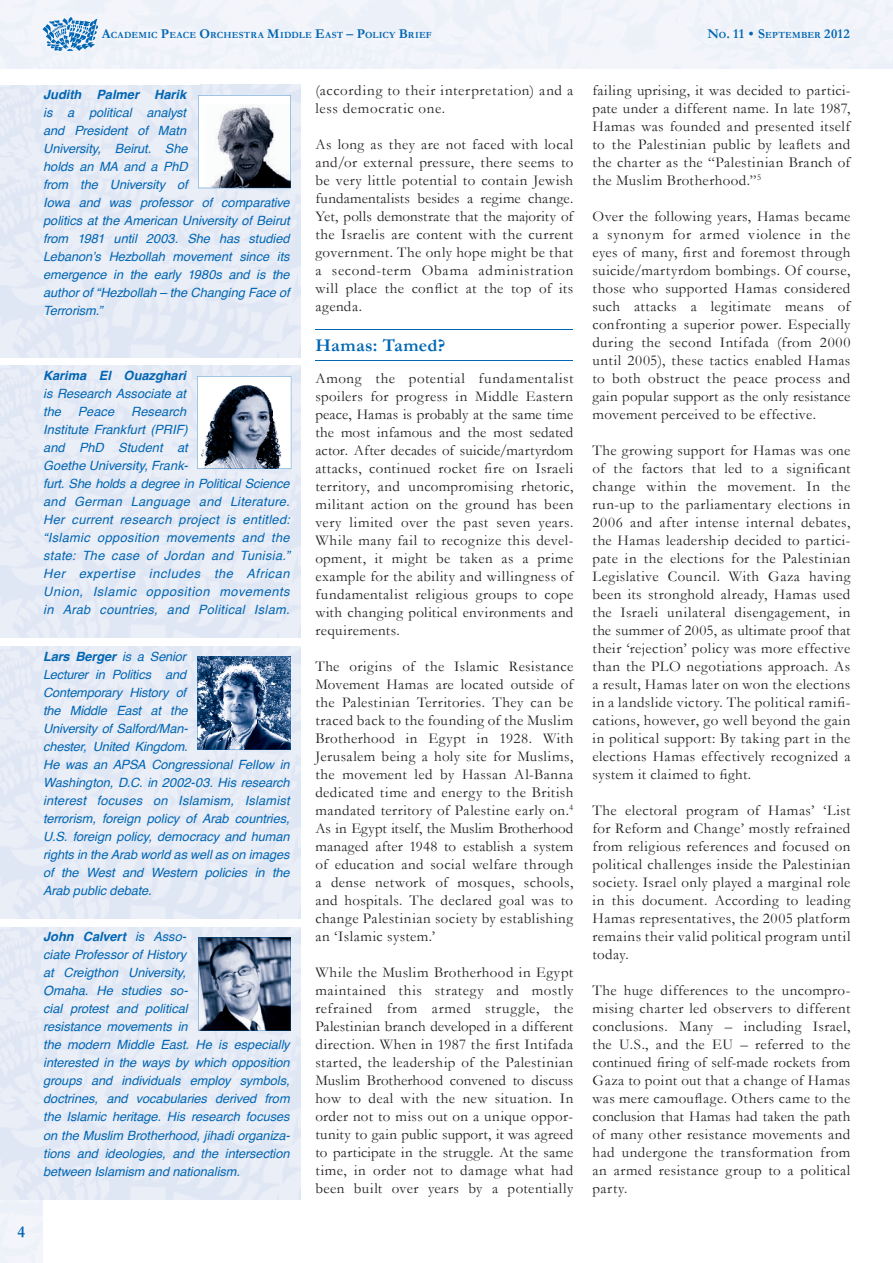
<style>
.page{position:relative;width:893px;height:1263px;background:#fff}
.page>*{position:absolute;margin:0;border:0;box-sizing:border-box;transform-origin:0 0}
.t1{font:700 18px "Garamond";letter-spacing:.02em;color:#0166b3}
.t2{font:700 16.5px "Garamond";color:#0166b3}
.t3{font:15px/18px "Garamond";letter-spacing:.03em;color:#231f20;text-align:justify}
.t4{font:700 13.5px "Garamond";letter-spacing:.025em;color:#0166b3}
.t5{font:italic 12.75px/18px "Helvetica";color:#0166b3}
.t6{font:italic 12.75px/18px "Helvetica";letter-spacing:.025em;color:#0166b3}
.t7{font:italic 700 12.75px "Helvetica";color:#0166b3}
.t8{font:700 9.45px "Garamond";letter-spacing:.025em;color:#0166b3}
.s1{font-size:13.5px}
.s2{font-size:9.45px}
.s3{font-weight:700}
</style>
<div class="page">
<div style="left:578px;top:0;width:315px;height:68px;background:#f2f4fa"></div>
<svg style="left:43px;top:17px;width:55px;height:35px"></svg>
<div style="left:0;top:176px;width:200px;height:181px;background:#e7ecf6"></div>
<div style="left:0;top:456px;width:200px;height:182px;background:#e7ecf6"></div>
<div style="left:0;top:646px;width:301px;height:182px;background:#e7ecf6"></div>
<div style="left:0;top:737px;width:200px;height:181px;background:#e7ecf6"></div>
<div style="left:0;top:927px;width:301px;height:181px;background:#e7ecf6"></div>
<div style="left:0;top:1018px;width:200px;height:181px;background:#e7ecf6"></div>
<svg style="left:198px;top:95px;width:93px;height:93px"></svg>
<svg style="left:197px;top:376px;width:94px;height:93px"></svg>
<svg style="left:198px;top:937px;width:93px;height:93px;background:#69778d"></svg>
<svg style="left:197px;top:657px;width:94px;height:93px;background:#517094"></svg>
<hr style="left:315px;top:329px;width:258px;height:1px;background:#0166b3">
<hr style="left:315px;top:330px;width:258px;height:1px;background:#0166b3">
<hr style="left:315px;top:360px;width:258px;height:1px;background:#0166b3">
<hr style="left:315px;top:361px;width:258px;height:1px;background:#0166b3">
<p class="t2" style="left:17px;top:1221px;width:9px">4</p>
<p class="t8" style="left:102px;top:30px;width:331px"><span class="s1">A</span>CADEMIC <span class="s1">P</span>EACE <span class="s1">O</span>RCHESTRA <span class="s1">M</span>IDDLE <span class="s1">E</span>AST <span class="s1">– P</span>OLICY <span class="s1">B</span>RIEF</p>
<p class="t4" style="left:707px;top:26px;width:144px">N<span class="s2">O</span>. 11 • S<span class="s2">EPTEMBER</span> 2012</p>
<p class="t7" style="left:43px;top:84px;width:145px">Judith Palmer Harik</p>
<p class="t5" style="left:43px;top:104px;width:248px">is a political analyst<br>and President of Matn<br>University, Beirut. She<br>holds an MA and a PhD<br>from the University of<br>Iowa and was professor of comparative politics at the American University of Beirut from 1981 until 2003. She has studied<br>Lebanon’s Hezbollah movement since its emergence in the early 1980s and is the author of “Hezbollah – the Changing Face of<br>Terrorism.”</p>
<p class="t7" style="left:43px;top:365px;width:145px">Karima El Ouazghari</p>
<p class="t5" style="left:43px;top:385px;width:144px">is Research Associate at the</p>
<p class="t6" style="left:43px;top:403px;width:248px;text-indent:88px">Research<br>Institute Frankfurt (PRIF)<br>and PhD Student at<br>Goethe University, Frank-<br>furt. She holds a degree in Political Science and German Language and Literature.<br>Her current research project is entitled: “Islamic opposition movements and the state: The case of Jordan and Tunisia.” Her expertise includes the African Union, Islamic opposition movements in Arab countries, and Political Islam.</p>
<p class="t5" style="left:78px;top:403px;width:38px">Peace</p>
<p class="t5" style="left:43px;top:647px;width:248px"><span class="s3">Lars Berger</span> is a Senior<br>Lecturer in Politics and<br>Contemporary History of<br>the Middle East at the<br>University of Salford/Man-<br>chester, United Kingdom.<br>He was an APSA Congressional Fellow in<br>Washington, D.C. in 2002-03. His research interest focuses on Islamism, Islamist terrorism, foreign policy of Arab countries,<br>U.S. foreign policy, democracy and human rights in the Arab world as well as on images of the West and Western policies in the<br>Arab public debate.</p>
<p class="t5" style="left:43px;top:928px;width:248px"><span class="s3">John Calvert</span> is Asso-<br>ciate Professor of History<br>at Creigthon University,<br>Omaha. He studies so-<br>cial protest and political<br>resistance movements in<br>the modern Middle East. He is especially interested in the ways by which opposition groups and individuals employ symbols, doctrines, and vocabularies derived from the Islamic heritage. His research focuses on the Muslim Brotherhood, jihadi organiza&shy;tions and ideologies, and the intersection between Islamism and nationalism.</p>
<p class="t3" style="left:315px;top:81px;width:259px">(according to their interpretation) and a less democratic one.</p>
<p class="t3" style="left:315px;top:135px;width:259px">As long as they are not faced with local and/or external pressure, there seems to be very little potential to contain Jewish fundamentalists besides a regime change.<br>Yet, polls demonstrate that the majority of the Israelis are content with the current government. The only hope might be that a second-term Obama administration will place the conflict at the top of its agenda.</p>
<p class="t1" style="left:315px;top:335px;width:132px">Hamas: Tamed?</p>
<p class="t3" style="left:315px;top:369px;width:259px">Among the potential fundamentalist spoilers for progress in Middle Eastern peace, Hamas is probably at the same time the most infamous and the most sedated actor. After decades of suicide/martyrdom attacks, continued rocket fire on Israeli territory, and uncompromising rhetoric, militant action on the ground has been very limited over the past seven years.<br>While many fail to recognize this devel&shy;opment, it might be taken as a prime example for the ability and willingness of fundamentalist religious groups to cope with changing political environments and requirements.</p>
<p class="t3" style="left:315px;top:657px;width:259px">The origins of the Islamic Resistance Movement Hamas are located outside of the Palestinian Territories. They can be traced back to the founding of the Muslim Brotherhood in Egypt in 1928. With Jerusalem being a holy site for Muslims, the movement led by Hassan Al-Banna dedicated time and energy to the British mandated territory of Palestine early on.<sup>4<br></sup>As in Egypt itself, the Muslim Brotherhood managed after 1948 to establish a system of education and social welfare through a dense network of mosques, schools, and hospitals. The declared goal was to change Palestinian society by establishing an ‘Islamic system.’</p>
<p class="t3" style="left:315px;top:963px;width:259px">While the Muslim Brotherhood in Egypt maintained this strategy and mostly refrained from armed struggle, the Palestinian branch developed in a different direction. When in 1987 the first Intifada started, the leadership of the Palestinian Muslim Brotherhood convened to discuss how to deal with the new situation. In order not to miss out on a unique oppor&shy;tunity to gain public support, it was agreed to participate in the struggle. At the same time, in order not to damage what had been built over years by a potentially</p>
<p class="t3" style="left:592px;top:81px;width:259px">failing uprising, it was decided to partici&shy;pate under a different name. In late 1987, Hamas was founded and presented itself to the Palestinian public by leaflets and the charter as the “Palestinian Branch of the Muslim Brotherhood.”<sup>5</sup></p>
<p class="t3" style="left:592px;top:207px;width:259px">Over the following years, Hamas became a synonym for armed violence in the eyes of many, first and foremost through suicide/martyrdom bombings. Of course, those who supported Hamas considered such attacks a legitimate means of confronting a superior power. Especially during the second Intifada (from 2000 until 2005), these tactics enabled Hamas to both obstruct the peace process and gain popular support as the only resistance movement perceived to be effective.</p>
<p class="t3" style="left:592px;top:441px;width:260px">The growing support for Hamas was one of the factors that led to a significant change within the movement. In the run-up to the parliamentary elections in 2006 and after intense internal debates, the Hamas leadership decided to partici&shy;pate in the elections for the Palestinian Legislative Council. With Gaza having been its stronghold already, Hamas used the Israeli unilateral disengagement, in the summer of 2005, as ultimate proof that their ‘rejection’ policy was more effective than the PLO negotiations approach. As a result, Hamas later on won the elections in a landslide victory. The political ramifi&shy;cations, however, go well beyond the gain in political support: By taking part in the elections Hamas effectively recognized a system it claimed to fight.</p>
<p class="t3" style="left:592px;top:801px;width:259px">The electoral program of Hamas’ ‘List for Reform and Change’ mostly refrained from religious references and focused on political challenges inside the Palestinian society. Israel only played a marginal role in this document. According to leading Hamas representatives, the 2005 platform remains their valid political program until today.</p>
<p class="t3" style="left:592px;top:981px;width:259px">The huge differences to the uncompro&shy;mising charter led observers to different conclusions. Many – including Israel, the U.S., and the EU – referred to the continued firing of self-made rockets from Gaza to point out that a change of Hamas was mere camouflage. Others came to the conclusion that Hamas had taken the path of many other resistance movements and had undergone the transformation from an armed resistance group to a political party.</p>
</div>
